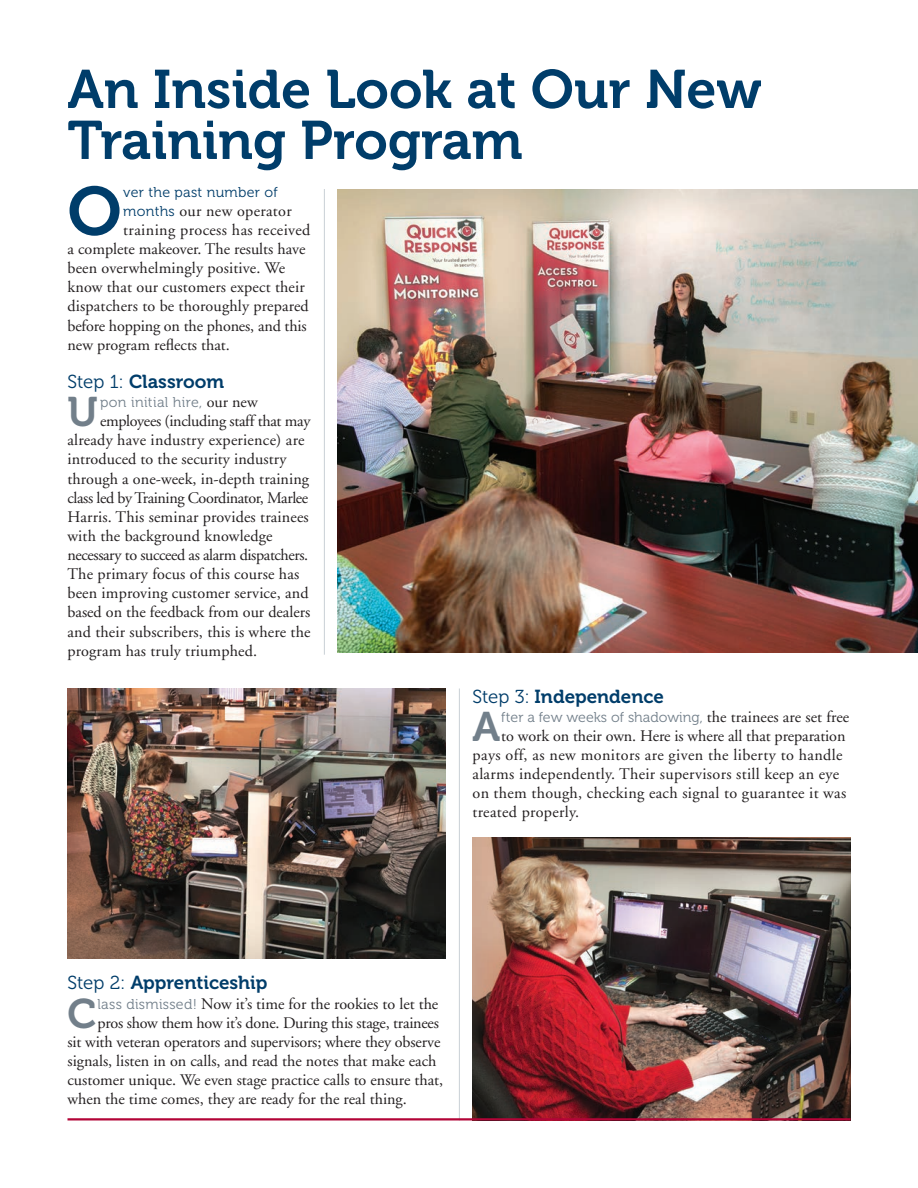
<style>
.page{position:relative;width:918px;height:1188px;background:#fff}
.page>*{position:absolute;margin:0;border:0;box-sizing:border-box;transform-origin:0 0}
.t1{font:68.1px "Museo 700";color:#003d6a}
.t2{font:54px "Museo 700";color:#003d6a}
.t3{font:41.25px "Museo 700";color:#727f8a}
.t4{font:18.75px "Museo 700";color:#003d6a}
.t5{font:16.2px/19px "Adobe Garamond";letter-spacing:.005em;color:#231f20}
.t6{font:16.2px "Adobe Garamond";letter-spacing:-.015em;color:#231f20}
.t7{font:16.2px "Adobe Garamond";letter-spacing:.025em;color:#231f20}
.t8{font:14.25px "Museo 300";color:#727f8a}
.t9{font:14.25px "Museo 300";letter-spacing:.025em;color:#727f8a}
.t10{font:14.25px "Museo 300";letter-spacing:.02em;color:#003d6a}
.s1{font-family:"Museo 300";font-size:14.25px;color:#003d6a}
.s2{font-family:"Museo 300"}
.s3{font-family:"Adobe Garamond";font-size:16.2px;color:#231f20}
.s4{font-family:"Museo 300";font-size:14.25px;color:#727f8a}
</style>
<div class="page">
<hr style="left:324px;top:189px;width:1px;height:466px;background:#c9d0d5">
<img style="left:338px;top:189px;width:580px;height:464px">
<img style="left:68px;top:688px;width:378px;height:270px">
<img style="left:472px;top:837px;width:378px;height:281px">
<hr style="left:459px;top:688px;width:1px;height:432px;background:#c9d0d5">
<hr style="left:68px;top:1118px;width:782px;height:2px;background:#b30437">
<p class="t2" style="left:68px;top:59px;width:696px">An Inside Look at Our New</p>
<p class="t2" style="left:68px;top:110px;width:457px">Training Program</p>
<p class="t1" style="left:68px;top:174px;width:56px">O</p>
<p class="t10" style="left:123px;top:184px;width:156px">ver the past number of</p>
<p class="t5" style="left:123px;top:202px;width:170px"><span class="s1">months</span> our new operator</p>
<p class="t7" style="left:123px;top:221px;width:189px">training process has received</p>
<p class="t5" style="left:68px;top:240px;width:240px">a complete makeover. The results have</p>
<p class="t5" style="left:68px;top:259px;width:219px">been overwhelmingly positive. We</p>
<p class="t5" style="left:68px;top:278px;width:239px">know that our customers expect their</p>
<p class="t5" style="left:68px;top:297px;width:243px">dispatchers to be thoroughly prepared</p>
<p class="t5" style="left:68px;top:316px;width:241px">before hopping on the phones, and this</p>
<p class="t5" style="left:68px;top:335px;width:164px">new program reflects that.</p>
<p class="t4" style="left:68px;top:371px;width:158px"><span class="s2">Step 1:</span> Classroom</p>
<p class="t3" style="left:68px;top:389px;width:32px">U</p>
<p class="t9" style="left:100px;top:394px;width:159px">pon initial hire, <span class="s3">our new</span></p>
<p class="t5" style="left:67px;top:412px;width:245px;text-indent:33px">employees (including staff that may already have industry experience) are introduced to the security industry through a one-week, in-depth training class led by Training Coordinator, Marlee Harris. This seminar provides trainees with the background knowledge necessary to succeed as alarm dispatchers.<br>The primary focus of this course has been improving customer service, and based on the feedback from our dealers and their subscribers, this is where the program has truly triumphed.</p>
<p class="t4" style="left:472px;top:686px;width:193px"><span class="s2">Step 3:</span> Independence</p>
<p class="t3" style="left:472px;top:704px;width:29px">A</p>
<p class="t8" style="left:501px;top:709px;width:349px">fter a few weeks of shadowing, <span class="s3">the trainees are set free</span></p>
<p class="t5" style="left:473px;top:727px;width:375px;text-indent:29px">to work on their own. Here is where all that preparation pays off, as new monitors are given the liberty to handle alarms independently. Their supervisors still keep an eye on them though, checking each signal to guarantee it was treated properly.</p>
<p class="t4" style="left:68px;top:973px;width:202px"><span class="s2">Step 2:</span> Apprenticeship</p>
<p class="t3" style="left:68px;top:990px;width:31px">C</p>
<p class="t5" style="left:98px;top:994px;width:342px"><span class="s4">lass dismissed!</span> Now it’s time for the rookies to let the</p>
<p class="t6" style="left:98px;top:1014px;width:343px">pros show them how it’s done. During this stage, trainees</p>
<p class="t5" style="left:67px;top:1033px;width:374px">sit with veteran operators and supervisors; where they observe</p>
<p class="t5" style="left:67px;top:1052px;width:371px">signals, listen in on calls, and read the notes that make each</p>
<p class="t5" style="left:67px;top:1071px;width:377px">customer unique. We even stage practice calls to ensure that,</p>
<p class="t5" style="left:67px;top:1090px;width:341px">when the time comes, they are ready for the real thing.</p>
</div>
